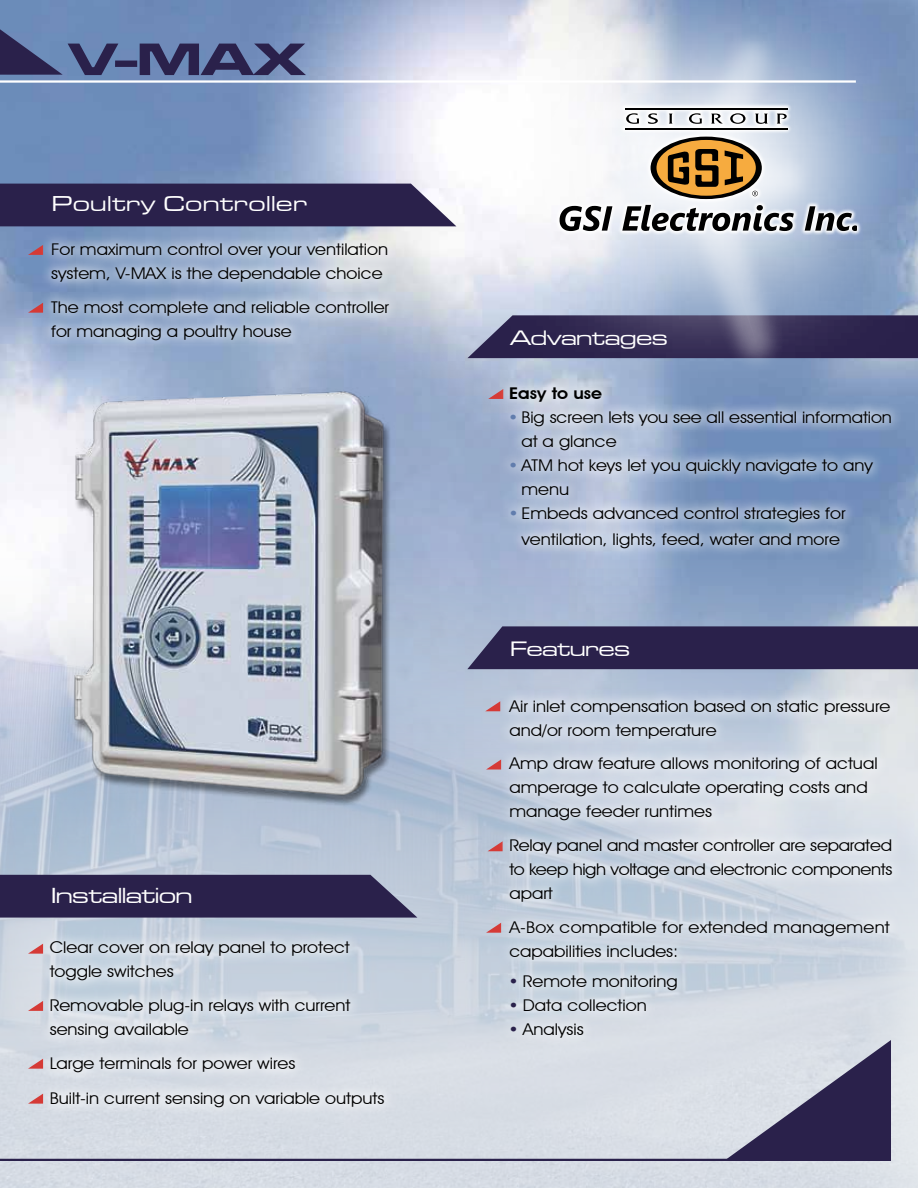
<style>
.page{position:relative;width:918px;height:1188px;background:#fff}
.page>*{position:absolute;margin:0;border:0;box-sizing:border-box;transform-origin:0 0}
.t1{font:47.25px "Microgramma D Bold Exte";color:#2a214b;scale:1.11 1}
.t2{font:22.5px "Microgramma D Medi Exte";color:#fff;scale:1.11 1}
.t3{font:22.35px "Microgramma D Medi Exte";letter-spacing:.04em;color:#fff;scale:1.11 1}
.t4{font:21.6px "Microgramma D Medi Exte";color:#fff;scale:1.11 1}
.t5{font:16.2px/24px "Avant Garde IT Cby BT";color:#000;scale:1.11 1}
.t6{font:600 16.2px "Avant Garde IT Cby BT";color:#000;scale:1.11 1}
.s1{color:#617dad}
.s2{color:#2a214b}
</style>
<div class="page">
<img style="left:0;top:0;width:918px;height:484px">
<img style="left:0;top:559px;width:918px;height:629px">
<hr style="left:0;top:80px;width:856px;height:3px;background:#fff">
<div style="left:467px;top:626px;width:451px;height:43px;background:#2a214b"></div>
<svg style="left:0;top:29px;width:63px;height:46px;background:#4c5783"></svg>
<svg style="left:488px;top:389px;width:10px;height:10px"></svg>
<svg style="left:724px;top:1049px;width:167px;height:110px;background:#7d7a94"></svg>
<hr style="left:0;top:1159px;width:891px;height:2px;background:#2a214b">
<div style="left:0;top:184px;width:456px;height:42px;background:#2a214b"></div>
<svg style="left:0;top:875px;width:417px;height:43px;background:#332b54"></svg>
<svg style="left:485px;top:701px;width:13px;height:10px"></svg>
<svg style="left:486px;top:760px;width:12px;height:10px"></svg>
<svg style="left:488px;top:841px;width:10px;height:10px"></svg>
<svg style="left:486px;top:923px;width:12px;height:10px"></svg>
<svg style="left:28px;top:245px;width:11px;height:10px"></svg>
<img style="left:40px;top:372px;width:404px;height:459px">
<svg style="left:464px;top:0;width:454px;height:389px"></svg>
<svg style="left:555px;top:103px;width:307px;height:133px"></svg>
<svg style="left:560px;top:206px;width:52px;height:25px"></svg>
<svg style="left:622px;top:205px;width:172px;height:26px"></svg>
<svg style="left:805px;top:206px;width:52px;height:25px"></svg>
<hr style="left:625px;top:128px;width:162px;height:2px;background:#000">
<hr style="left:625px;top:108px;width:162px;height:1px;background:#000">
<svg style="left:626px;top:113px;width:13px;height:11px"></svg>
<svg style="left:648px;top:113px;width:10px;height:11px"></svg>
<svg style="left:669px;top:114px;width:4px;height:10px"></svg>
<svg style="left:689px;top:113px;width:13px;height:11px"></svg>
<svg style="left:711px;top:114px;width:12px;height:10px"></svg>
<svg style="left:730px;top:113px;width:16px;height:11px"></svg>
<svg style="left:755px;top:114px;width:13px;height:10px"></svg>
<svg style="left:777px;top:114px;width:10px;height:10px"></svg>
<svg style="left:651px;top:137px;width:111px;height:62px;background:#9f7e4f"></svg>
<div style="left:498px;top:689px;width:406px;height:360px;background:#fff;opacity:.75"></div>
<div style="left:39px;top:231px;width:362px;height:121px;background:#fff;opacity:.75"></div>
<div style="left:498px;top:376px;width:406px;height:184px;background:#fff;opacity:.75"></div>
<div style="left:38px;top:930px;width:359px;height:190px;background:#fff;opacity:.87"></div>
<svg style="left:28px;top:944px;width:15px;height:10px"></svg>
<svg style="left:28px;top:1001px;width:15px;height:10px"></svg>
<svg style="left:28px;top:1059px;width:15px;height:10px"></svg>
<svg style="left:28px;top:1094px;width:15px;height:10px"></svg>
<svg style="left:28px;top:303px;width:15px;height:10px"></svg>
<h1 class="t1" style="left:68px;top:27px;width:215px">V-MAX</h1>
<h3 class="t3" style="left:52px;top:189px;width:231px">Poultry Controller</h3>
<p class="t5" style="left:51px;top:237px;width:305px">For maximum control over your ventilation system, V-MAX is the dependable choice</p>
<p class="t5" style="left:51px;top:295px;width:306px">The most complete and reliable controller for managing a poultry house</p>
<h2 class="t2" style="left:52px;top:881px;width:128px">Installation</h2>
<p class="t5" style="left:50px;top:935px;width:272px">Clear cover on relay panel to protect toggle switches</p>
<p class="t5" style="left:50px;top:993px;width:273px">Removable plug-in relays with current sensing available</p>
<p class="t5" style="left:50px;top:1045px;width:303px;line-height:35.2px">Large terminals for power wires<br>Built-in current sensing on variable outputs</p>
<h3 class="t4" style="left:510px;top:324px;width:143px">Advantages</h3>
<p class="t6" style="left:509px;top:384px;width:85px">Easy to use</p>
<p class="t5" style="left:521px;top:405px;width:335px;text-indent:-12px"><span class="s1">•</span> Big screen lets you see all essential information at a glance</p>
<p class="t5" style="left:521px;top:453px;width:318px;text-indent:-12px"><span class="s1">•</span> ATM hot keys let you quickly navigate to any menu</p>
<p class="t5" style="left:509px;top:501px;width:304px;line-height:25.5px;text-align:center"><span class="s1">•</span> Embeds advanced control strategies for ventilation, lights, feed, water and more</p>
<h3 class="t4" style="left:511px;top:635px;width:109px">Features</h3>
<p class="t5" style="left:509px;top:694px;width:345px">Air inlet compensation based on static pressure and/or room temperature</p>
<p class="t5" style="left:509px;top:752px;width:333px">Amp draw feature allows monitoring of actual amperage to calculate operating costs and manage feeder runtimes</p>
<p class="t5" style="left:509px;top:833px;width:347px;text-align:justify">Relay panel and master controller are separated to keep high voltage and electronic components apart</p>
<p class="t5" style="left:509px;top:915px;width:344px">A-Box compatible for extended management capabilities includes:</p>
<p class="t5" style="left:509px;top:969px;width:153px"><span class="s2">•</span> Remote monitoring</p>
<p class="t5" style="left:509px;top:993px;width:125px"><span class="s2">•</span> Data collection</p>
<p class="t5" style="left:509px;top:1017px;width:69px"><span class="s2">•</span> Analysis</p>
</div>
